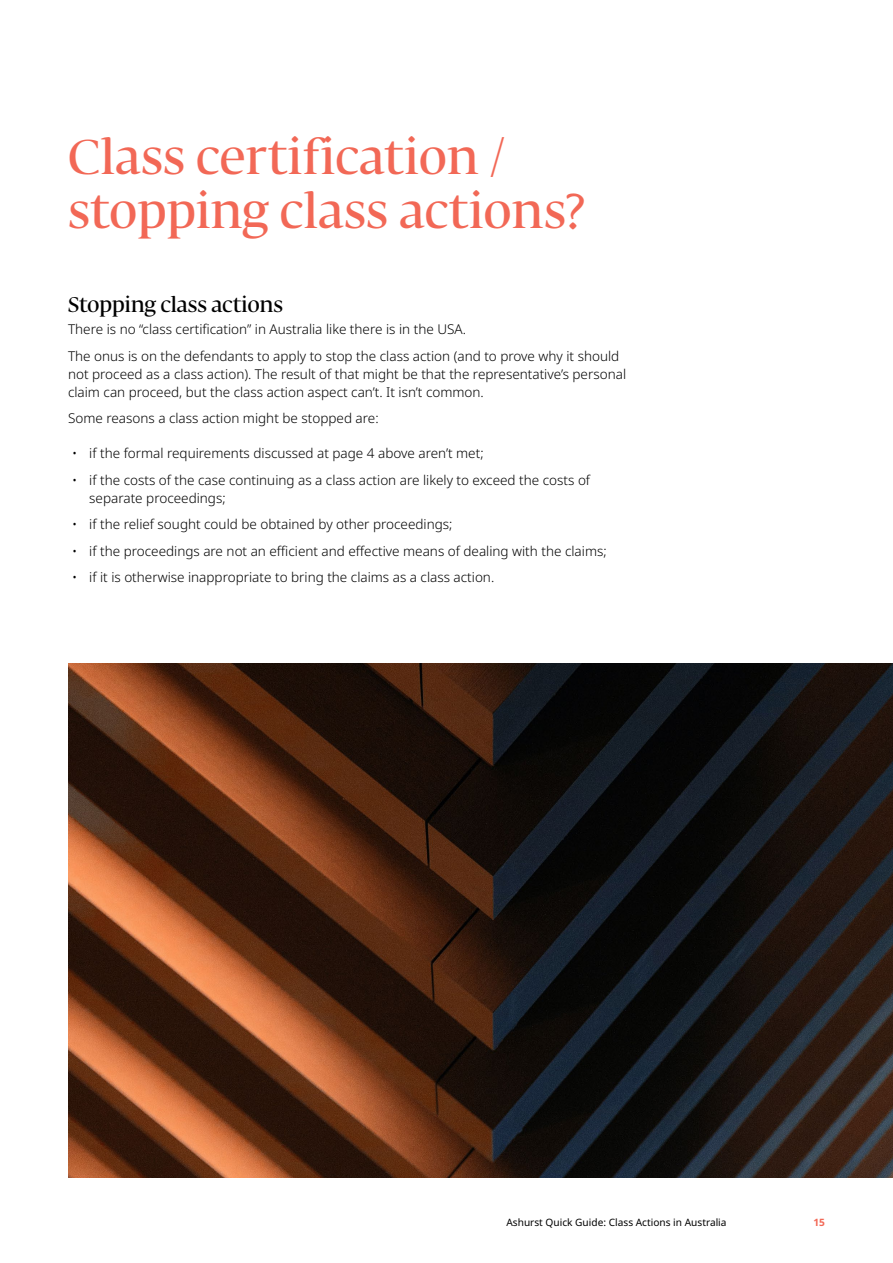
<style>
.page{position:relative;width:893px;height:1263px;background:#fff}
.page>*{position:absolute;margin:0;border:0;box-sizing:border-box;transform-origin:0 0}
.t1{font:500 48px/54px "Fedra Serif Display";letter-spacing:.02em;color:#f26856}
.t2{font:500 21px "Fedra Serif Display";letter-spacing:.01em;color:#000}
.t3{font:300 13.5px/18px "Noto Sans";color:#000}
.t4{font:10.2px "Noto Sans";color:#000}
.t5{font:700 10.2px "Noto Sans";color:#f26856}
</style>
<div class="page">
<img style="left:68px;top:663px;width:825px;height:515px">
<h1 class="t1" style="left:68px;top:135px;width:518px">Class certification / stopping class actions?</h1>
<h2 class="t2" style="left:68px;top:292px;width:217px">Stopping class actions</h2>
<p class="t3" style="left:68px;top:316px;width:553px;line-height:26.5px">There is no “class certification” in Australia like there is in the USA.<br>The onus is on the defendants to apply to stop the class action (and to prove why it should</p>
<p class="t3" style="left:68px;top:365px;width:560px">not proceed as a class action). The result of that might be that the representative’s personal claim can proceed, but the class action aspect can’t. It isn’t common.</p>
<p class="t3" style="left:68px;top:410px;width:312px">Some reasons a class action might be stopped are:</p>
<p class="t3" style="left:72px;top:445px;width:413px">• if the formal requirements discussed at page 4 above aren’t met;</p>
<p class="t3" style="left:89px;top:471px;width:502px;text-indent:-17px">• if the costs of the case continuing as a class action are likely to exceed the costs of separate proceedings;</p>
<p class="t3" style="left:72px;top:516px;width:382px">• if the relief sought could be obtained by other proceedings;</p>
<p class="t3" style="left:72px;top:542px;width:536px">• if the proceedings are not an efficient and effective means of dealing with the claims;</p>
<p class="t3" style="left:72px;top:569px;width:423px">• if it is otherwise inappropriate to bring the claims as a class action.</p>
<p class="t4" style="left:506px;top:1216px;width:222px">Ashurst Quick Guide: Class Actions in Australia</p>
<p class="t5" style="left:813px;top:1216px;width:13px">15</p>
</div>
